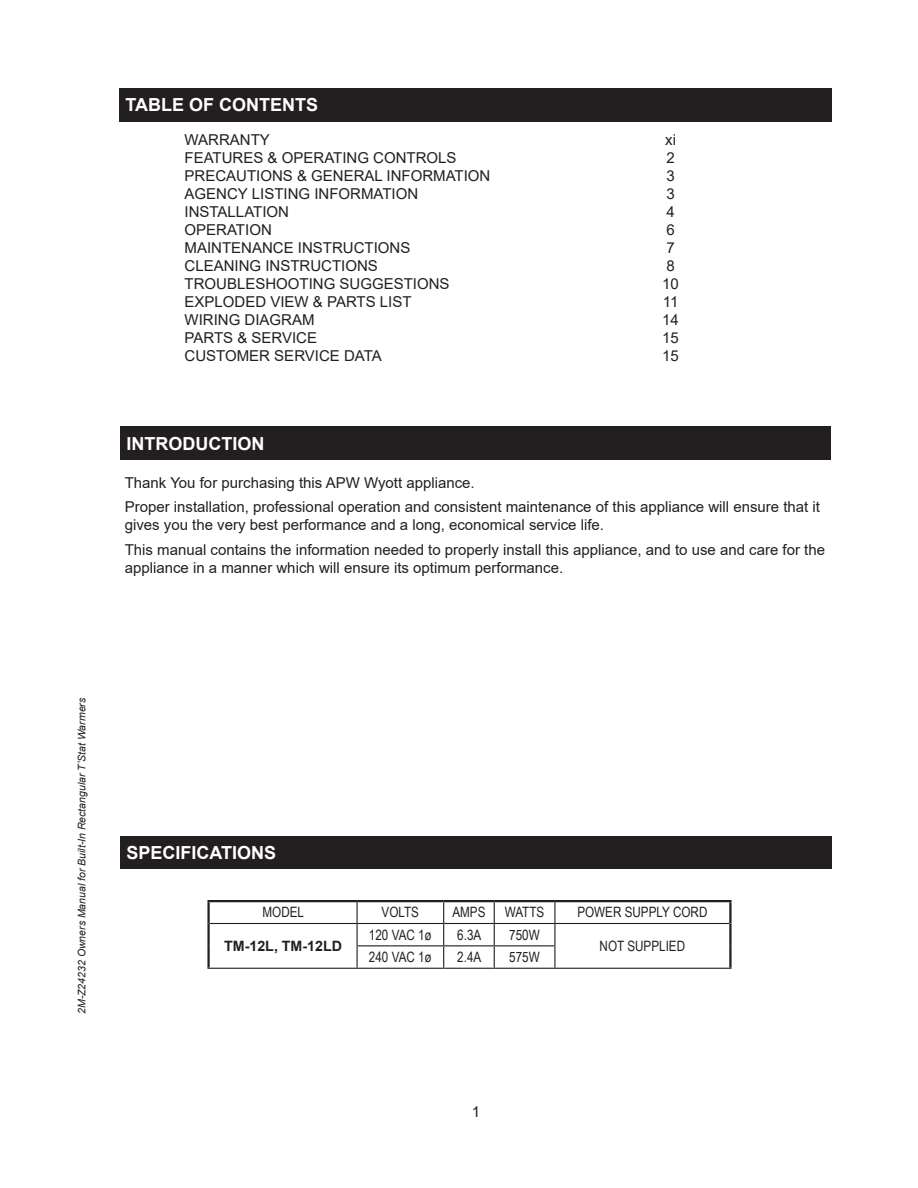
<style>
.page{position:relative;width:918px;height:1188px;background:#fff}
.page>*{position:absolute;margin:0;border:0;box-sizing:border-box;transform-origin:0 0}
.t1{font:700 18px "Arial";color:#fff}
.Body_Text{font:15px/18px "Arial";color:#231f20}
.Table_of_Contents{font:15px "Arial";color:#231f20}
.t2{font:14.25px "Arial Narrow";color:#231f20}
.t3{font:700 14.25px "Arial";color:#231f20}
.t4{font:italic 10.5px "Arial";color:#231f20}
</style>
<div class="page">
<div style="left:119px;top:88px;width:713px;height:34px;background:#231f20"></div>
<div style="left:120px;top:837px;width:711px;height:32px;background:#231f20"></div>
<div style="left:120px;top:427px;width:711px;height:33px;background:#231f20"></div>
<hr style="left:207px;top:902px;width:3px;height:21px;background:#231f20">
<hr style="left:207px;top:900px;width:150px;height:2px;background:#231f20">
<hr style="left:357px;top:900px;width:87px;height:2px;background:#231f20">
<hr style="left:444px;top:900px;width:50px;height:2px;background:#231f20">
<hr style="left:494px;top:900px;width:61px;height:2px;background:#231f20">
<hr style="left:555px;top:900px;width:177px;height:2px;background:#231f20">
<hr style="left:729px;top:902px;width:3px;height:21px;background:#231f20">
<hr style="left:207px;top:923px;width:3px;height:23px;background:#231f20">
<hr style="left:207px;top:946px;width:3px;height:22px;background:#231f20">
<hr style="left:729px;top:923px;width:3px;height:23px;background:#231f20">
<hr style="left:729px;top:946px;width:3px;height:22px;background:#231f20">
<svg style="left:209px;top:901px;width:521px;height:67px"></svg>
<hr style="left:357px;top:945px;width:87px;height:1px;background:#231f20">
<hr style="left:444px;top:945px;width:50px;height:1px;background:#231f20">
<hr style="left:494px;top:945px;width:61px;height:1px;background:#231f20">
<hr style="left:207px;top:968px;width:150px;height:1px;background:#231f20">
<hr style="left:357px;top:968px;width:87px;height:1px;background:#231f20">
<hr style="left:444px;top:968px;width:50px;height:1px;background:#231f20">
<hr style="left:494px;top:968px;width:61px;height:1px;background:#231f20">
<hr style="left:555px;top:968px;width:177px;height:1px;background:#231f20">
<p class="t1" style="left:126px;top:92px;width:194px">TABLE OF CONTENTS</p>
<p class="Table_of_Contents" style="left:185px;top:130px;width:87px">WARRANTY</p>
<p class="Table_of_Contents" style="left:665px;top:130px;width:12px">xi</p>
<p class="Table_of_Contents" style="left:185px;top:148px;width:273px">FEATURES &amp; OPERATING CONTROLS</p>
<p class="Table_of_Contents" style="left:666px;top:148px;width:10px">2</p>
<p class="Table_of_Contents" style="left:185px;top:166px;width:307px">PRECAUTIONS &amp; GENERAL INFORMATION</p>
<p class="Table_of_Contents" style="left:666px;top:166px;width:10px">3</p>
<p class="Table_of_Contents" style="left:185px;top:184px;width:235px">AGENCY LISTING INFORMATION</p>
<p class="Table_of_Contents" style="left:666px;top:184px;width:10px">3</p>
<p class="Table_of_Contents" style="left:185px;top:202px;width:106px">INSTALLATION</p>
<p class="Table_of_Contents" style="left:666px;top:202px;width:10px">4</p>
<p class="Table_of_Contents" style="left:185px;top:220px;width:89px">OPERATION</p>
<p class="Table_of_Contents" style="left:666px;top:220px;width:10px">6</p>
<p class="Table_of_Contents" style="left:185px;top:238px;width:227px">MAINTENANCE INSTRUCTIONS</p>
<p class="Table_of_Contents" style="left:666px;top:238px;width:10px">7</p>
<p class="Table_of_Contents" style="left:185px;top:256px;width:195px">CLEANING INSTRUCTIONS</p>
<p class="Table_of_Contents" style="left:666px;top:256px;width:10px">8</p>
<p class="Table_of_Contents" style="left:185px;top:274px;width:267px">TROUBLESHOOTING SUGGESTIONS</p>
<p class="Table_of_Contents" style="left:662px;top:274px;width:18px">10</p>
<p class="Table_of_Contents" style="left:185px;top:292px;width:229px">EXPLODED VIEW &amp; PARTS LIST</p>
<p class="Table_of_Contents" style="left:663px;top:292px;width:17px">11</p>
<p class="Table_of_Contents" style="left:185px;top:310px;width:132px">WIRING DIAGRAM</p>
<p class="Table_of_Contents" style="left:662px;top:310px;width:18px">14</p>
<p class="Table_of_Contents" style="left:185px;top:328px;width:134px">PARTS &amp; SERVICE</p>
<p class="Table_of_Contents" style="left:662px;top:328px;width:18px">15</p>
<p class="Table_of_Contents" style="left:185px;top:346px;width:199px">CUSTOMER SERVICE DATA</p>
<p class="Table_of_Contents" style="left:662px;top:346px;width:18px">15</p>
<p class="t1" style="left:127px;top:431px;width:139px">INTRODUCTION</p>
<p class="Body_Text" style="left:125px;top:473px;width:352px">Thank You for purchasing this APW Wyott appliance.</p>
<p class="Body_Text" style="left:125px;top:498px;width:697px">Proper installation, professional operation and consistent maintenance of this appliance will ensure that it gives you the very best performance and a long, economical service life.</p>
<p class="Body_Text" style="left:125px;top:541px;width:702px">This manual contains the information needed to properly install this appliance, and to use and care for the appliance in a manner which will ensure its optimum performance.</p>
<p class="t4" style="left:75px;top:1014px;width:318px;rotate:-90deg">2M-Z24232 Owners Manual for Built-In Rectangular T’Stat Warmers</p>
<p class="t1" style="left:127px;top:840px;width:151px">SPECIFICATIONS</p>
<p class="t2" style="left:263px;top:902px;width:43px">MODEL</p>
<p class="t2" style="left:382px;top:902px;width:39px">VOLTS</p>
<p class="t2" style="left:452px;top:902px;width:35px">AMPS</p>
<p class="t2" style="left:505px;top:902px;width:41px">WATTS</p>
<p class="t2" style="left:577px;top:902px;width:132px">POWER SUPPLY CORD</p>
<p class="t3" style="left:224px;top:936px;width:119px">TM-12L, TM-12LD</p>
<p class="t2" style="left:369px;top:924px;width:64px">120 VAC 1ø</p>
<p class="t2" style="left:457px;top:924px;width:26px">6.3A</p>
<p class="t2" style="left:509px;top:924px;width:32px">750W</p>
<p class="t2" style="left:600px;top:936px;width:87px">NOT SUPPLIED</p>
<p class="t2" style="left:369px;top:947px;width:64px">240 VAC 1ø</p>
<p class="t2" style="left:457px;top:947px;width:26px">2.4A</p>
<p class="t2" style="left:509px;top:947px;width:32px">575W</p>
<p class="Body_Text" style="left:472px;top:1102px;width:10px">1</p>
</div>
